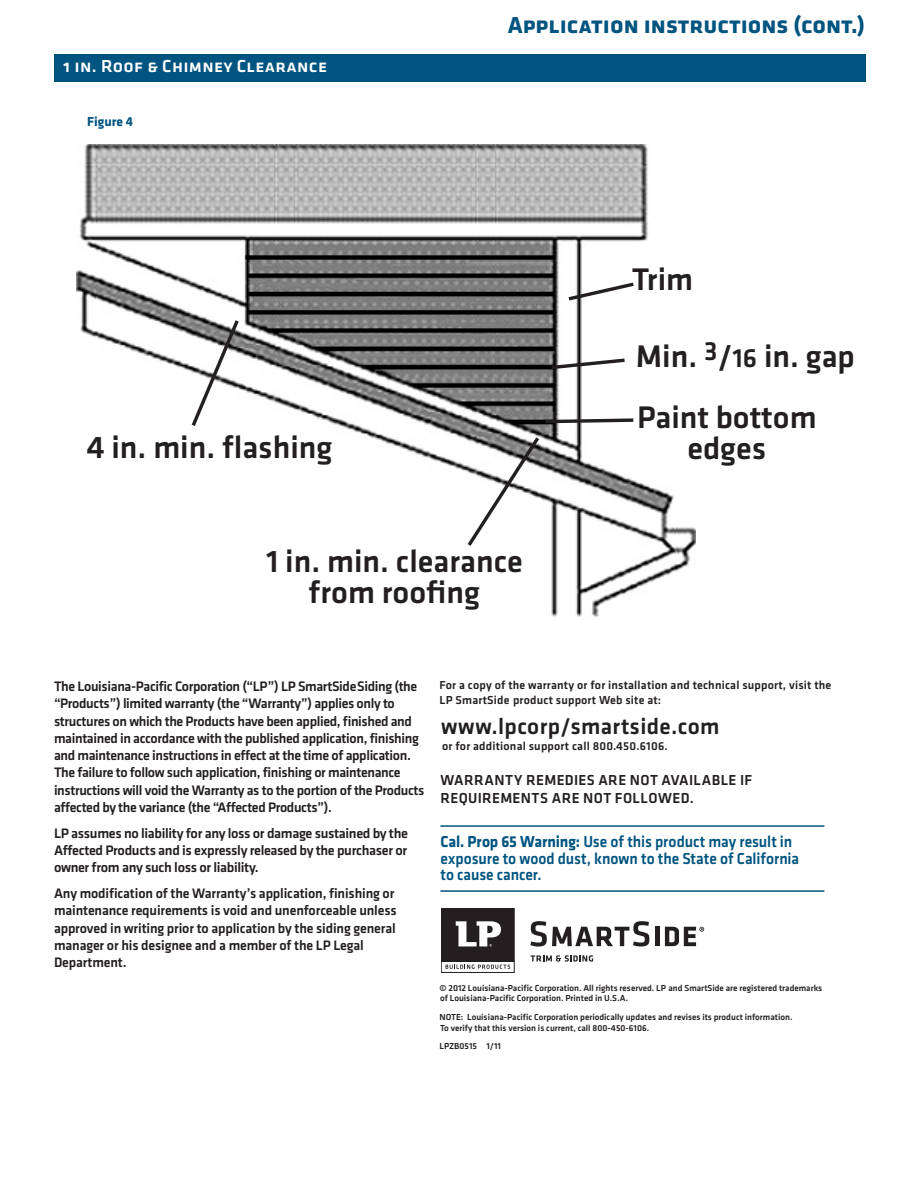
<style>
.page{position:relative;width:918px;height:1188px;background:#fff}
.page>*{position:absolute;margin:0;border:0;box-sizing:border-box;transform-origin:0 0}
.t1{font:500 32.4px/30.8px "Klavika";letter-spacing:-.005em;color:#231f20;text-align:center}
.t2{font:700 24px "Klavika";color:#005480}
.new_disclaimers{font:500 23.25px "Klavika";color:#231f20}
.new_subs{font:500 18px "Klavika";letter-spacing:.015em;color:#fff}
.new_disclaimers-2{font:500 16.5px/16.5px "Klavika";color:#005480;scale:.94 1}
.new_disclaimers-3{font:500 15px "Klavika";color:#231f20}
.new_bullet_points{font:500 14.25px/17.2px "Klavika";letter-spacing:-.025em;color:#231f20}
.t3{font:13.5px "Klavika Bold TF";color:#005480}
.new_disclaimers-4{font:500 12px/15px "Klavika";letter-spacing:.015em;color:#231f20}
.new_call_outs{font:500 12px "Klavika";letter-spacing:.015em;color:#231f20}
.t4{font:500 9px/10.5px "Klavika";color:#231f20}
.s1{font-size:27.3px}
.s2{font-weight:700}
</style>
<div class="page">
<svg style="left:531px;top:955px;width:62px;height:7px"></svg>
<svg style="left:530px;top:921px;width:119px;height:26px"></svg>
<div style="left:655px;top:927px;width:5px;height:19px;background:#231f20"></div>
<svg style="left:445px;top:964px;width:66px;height:5px"></svg>
<div style="left:441px;top:961px;width:73px;height:12px;border:1px solid #231f20"></div>
<svg style="left:446px;top:965px;width:64px;height:4px"></svg>
<div style="left:441px;top:908px;width:73px;height:53px;background:#231f20"></div>
<div style="left:441px;top:908px;width:73px;height:54px;border:1px solid #231f20"></div>
<svg style="left:456px;top:921px;width:45px;height:25px"></svg>
<svg style="left:665px;top:927px;width:39px;height:19px"></svg>
<div style="left:54px;top:54px;width:812px;height:27px;background:#005480"></div>
<img style="left:77px;top:145px;width:618px;height:473px">
<svg style="left:189px;top:316px;width:53px;height:114px"></svg>
<svg style="left:464px;top:434px;width:78px;height:116px"></svg>
<svg style="left:565px;top:280px;width:72px;height:23px"></svg>
<svg style="left:548px;top:356px;width:80px;height:15px"></svg>
<svg style="left:542px;top:417px;width:95px;height:8px"></svg>
<hr style="left:440px;top:825px;width:384px;height:2px;background:#005480">
<hr style="left:440px;top:890px;width:384px;height:2px;background:#005480">
<p class="new_subs" style="left:63px;top:54px;width:265px">1 in. Roof &amp; Chimney Clearance</p>
<p class="t3" style="left:87px;top:114px;width:47px">Figure 4</p>
<p class="t2" style="left:508px;top:7px;width:359px">Application instructions (cont.)</p>
<p class="t1" style="left:632px;top:263px;width:63px">Trim</p>
<p class="t1" style="left:636px;top:340px;width:220px">Min. <sup>3</sup>/<span class="s1">16</span> in. gap</p>
<p class="t1" style="left:637px;top:401px;width:181px">Paint bottom</p>
<p class="t1" style="left:86px;top:431px;width:248px">4 in. min. flashing</p>
<p class="t1" style="left:687px;top:432px;width:80px">edges</p>
<p class="t1" style="left:266px;top:545px;width:258px">1 in. min. clearance from roofing</p>
<p class="new_bullet_points" style="left:54px;top:677px;width:372px">The Louisiana-Pacific Corporation (“LP”) LP SmartSide Siding (the “Products”) limited warranty (the “Warranty”) applies only to structures on which the Products have been applied, finished and maintained in accordance with the published application, finishing and maintenance instructions in effect at the time of application.<br>The failure to follow such application, finishing or maintenance instructions will void the Warranty as to the portion of the Products affected by the variance (the “Affected Products”).</p>
<p class="new_bullet_points" style="left:54px;top:824px;width:355px;text-align:justify">LP assumes no liability for any loss or damage sustained by the Affected Products and is expressly released by the purchaser or owner from any such loss or liability.</p>
<p class="new_bullet_points" style="left:54px;top:884px;width:344px">Any modification of the Warranty’s application, finishing or maintenance requirements is void and unenforceable unless approved in writing prior to application by the siding general manager or his designee and a member of the LP Legal Department.</p>
<p class="new_disclaimers-4" style="left:440px;top:678px;width:393px">For a copy of the warranty or for installation and technical support, visit the<br>LP SmartSide product support Web site at:</p>
<p class="new_call_outs" style="left:442px;top:738px;width:227px">or for additional support call 800.450.6106.</p>
<p class="new_disclaimers" style="left:441px;top:710px;width:280px">www.lpcorp/smartside.com</p>
<p class="new_disclaimers-3" style="left:440px;top:770px;width:25px">Warrant</p>
<p class="new_disclaimers-3" style="left:514px;top:770px;width:22px">y remedies</p>
<p class="new_disclaimers-3" style="left:598px;top:770px;width:10px">are</p>
<p class="new_disclaimers-3" style="left:630px;top:770px;width:10px">not</p>
<p class="new_disclaimers-3" style="left:662px;top:770px;width:9px">avai</p>
<p class="new_disclaimers-3" style="left:694px;top:770px;width:53px">lable if</p>
<p class="new_disclaimers-3" style="left:440px;top:788px;width:38px">requirements</p>
<p class="new_disclaimers-3" style="left:552px;top:788px;width:10px">are</p>
<p class="new_disclaimers-3" style="left:583px;top:788px;width:10px">not</p>
<p class="new_disclaimers-3" style="left:615px;top:788px;width:45px">followed</p>
<p class="new_disclaimers-3" style="left:690px;top:788px;width:6px">.</p>
<p class="new_disclaimers-2" style="left:440px;top:833px;width:383px"><span class="s2">Cal. Prop 65 Warning:</span> Use of this product may result in exposure to wood dust, known to the State of California</p>
<p class="new_disclaimers-2" style="left:440px;top:866px;width:109px">to cause cancer.</p>
<p class="t4" style="left:440px;top:982px;width:384px">© 2012 Louisiana-Pacific Corporation. All rights reserved. LP and SmartSide are registered trademarks of Louisiana-Pacific Corporation. Printed in U.S.A.</p>
<p class="t4" style="left:440px;top:1012px;width:355px">NOTE: Louisiana-Pacific Corporation periodically updates and revises its product information.<br>To verify that this version is current, call 800-450-6106.</p>
<p class="t4" style="left:440px;top:1040px;width:63px">LPZB0515 1/11</p>
</div>
